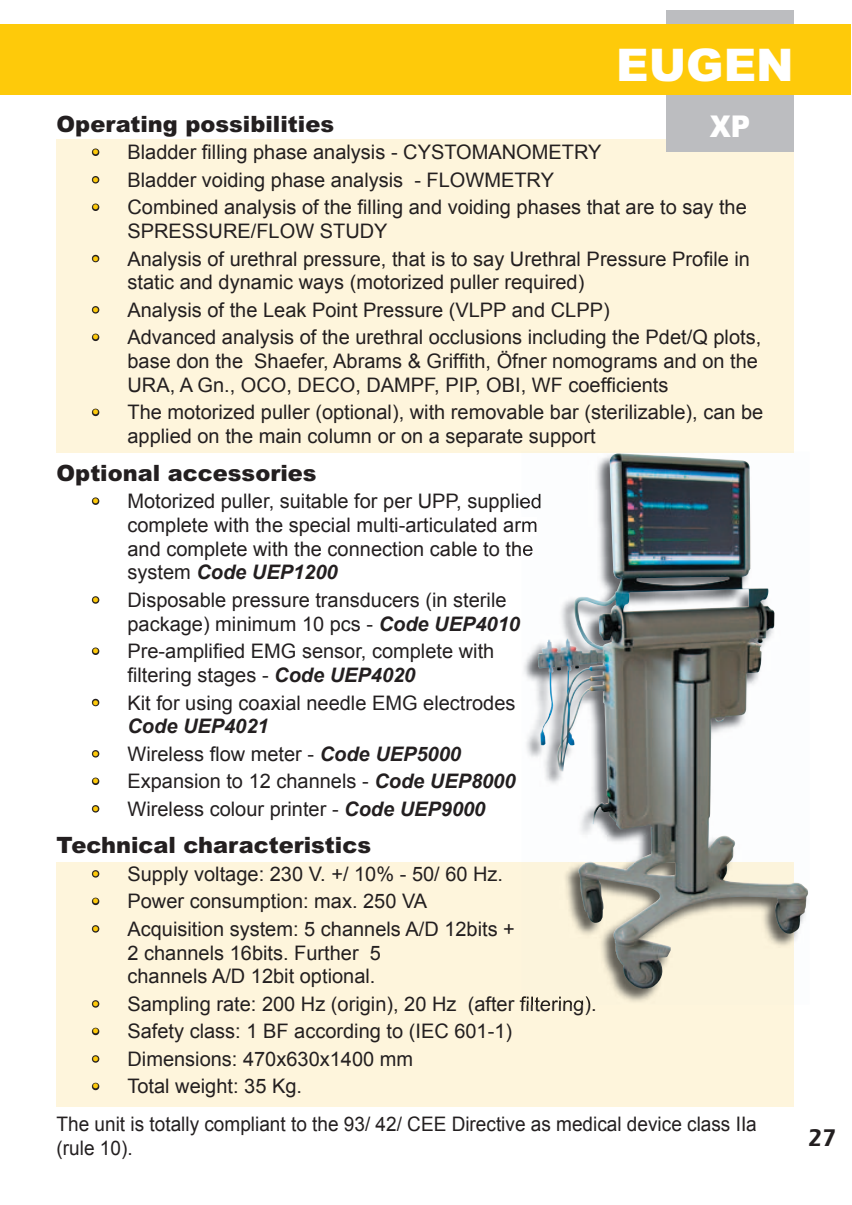
<style>
.page{position:relative;width:852px;height:1205px;background:#fff}
.page>*{position:absolute;margin:0;border:0;box-sizing:border-box;transform-origin:0 0}
.t1{font:900 45px "Arial";color:#fff}
.t2{font:900 30px "Arial";color:#fff;scale:.9 1}
.t3{font:600 25px "Itc Eras";color:#231f20;scale:.9 1}
.t4{font:900 22.5px "Arial";color:#231f20}
.t5{font:20px/23.8px "Arial";color:#231f20}
.t6{font:20px "Arial";color:#231f20;scale:.95 1}
.s1{color:#feca0a}
.s2{font-weight:700;font-style:italic}
</style>
<div class="page">
<div style="left:57px;top:139px;width:737px;height:314px;background:#fef5dc"></div>
<div style="left:666px;top:10px;width:128px;height:141px;background:#bcbdc0"></div>
<div style="left:57px;top:862px;width:737px;height:244px;background:#fef5dc"></div>
<svg style="left:91px;top:148px;width:9px;height:8px"></svg>
<svg style="left:91px;top:176px;width:9px;height:8px"></svg>
<svg style="left:91px;top:203px;width:9px;height:8px"></svg>
<svg style="left:91px;top:254px;width:9px;height:9px"></svg>
<svg style="left:91px;top:306px;width:9px;height:8px"></svg>
<svg style="left:91px;top:333px;width:9px;height:9px"></svg>
<svg style="left:91px;top:408px;width:9px;height:9px"></svg>
<svg style="left:91px;top:497px;width:9px;height:8px"></svg>
<svg style="left:91px;top:596px;width:9px;height:8px"></svg>
<svg style="left:91px;top:647px;width:9px;height:8px"></svg>
<svg style="left:91px;top:698px;width:9px;height:9px"></svg>
<svg style="left:91px;top:750px;width:9px;height:8px"></svg>
<svg style="left:91px;top:777px;width:9px;height:8px"></svg>
<svg style="left:91px;top:805px;width:9px;height:8px"></svg>
<svg style="left:91px;top:870px;width:9px;height:8px"></svg>
<svg style="left:91px;top:897px;width:9px;height:9px"></svg>
<svg style="left:91px;top:925px;width:9px;height:8px"></svg>
<svg style="left:91px;top:1000px;width:9px;height:8px"></svg>
<svg style="left:91px;top:1027px;width:9px;height:9px"></svg>
<svg style="left:91px;top:1055px;width:9px;height:8px"></svg>
<svg style="left:91px;top:1082px;width:9px;height:9px"></svg>
<img style="left:524px;top:453px;width:285px;height:471px">
<img style="left:794px;top:924px;width:7px;height:17px">
<img style="left:524px;top:862px;width:270px;height:140px">
<img style="left:521px;top:493px;width:17px;height:19px">
<img style="left:521px;top:517px;width:15px;height:19px">
<img style="left:523px;top:541px;width:9px;height:18px">
<img style="left:521px;top:996px;width:74px;height:8px">
<img style="left:538px;top:453px;width:83px;height:371px">
<div style="left:0;top:24px;width:850px;height:71px;background:#feca0a"></div>
<h1 class="t1" style="left:616px;top:32px;width:179px">EUGEN</h1>
<p class="t4" style="left:57px;top:107px;width:279px">Operating possibilities</p>
<h2 class="t2" style="left:710px;top:104px;width:47px">XP</h2>
<p class="t5" style="left:92px;top:140px;width:511px"><span class="s1">•</span> Bladder filling phase analysis - CYSTOMANOMETRY</p>
<p class="t5" style="left:92px;top:168px;width:463px"><span class="s1">•</span> Bladder voiding phase analysis - FLOWMETRY</p>
<p class="t5" style="left:127px;top:195px;width:621px;text-indent:-35px"><span class="s1">•</span> Combined analysis of the filling and voiding phases that are to say the<br>SPRESSURE/FLOW STUDY</p>
<p class="t5" style="left:127px;top:247px;width:624px;text-indent:-35px"><span class="s1">•</span> Analysis of urethral pressure, that is to say Urethral Pressure Profile in static and dynamic ways (motorized puller required)</p>
<p class="t5" style="left:92px;top:298px;width:519px"><span class="s1">•</span> Analysis of the Leak Point Pressure (VLPP and CLPP)</p>
<p class="t5" style="left:127px;top:325px;width:635px;text-indent:-35px"><span class="s1">•</span> Advanced analysis of the urethral occlusions including the Pdet/Q plots, base don the Shaefer, Abrams &amp; Griffith, Öfner nomograms and on the<br>URA, A Gn., OCO, DECO, DAMPF, PIP, OBI, WF coefficients</p>
<p class="t5" style="left:127px;top:400px;width:637px;text-indent:-35px"><span class="s1">•</span> The motorized puller (optional), with removable bar (sterilizable), can be applied on the main column or on a separate support</p>
<p class="t4" style="left:57px;top:456px;width:262px">Optional accessories</p>
<p class="t5" style="left:127px;top:489px;width:416px;text-indent:-35px"><span class="s1">•</span> Motorized puller, suitable for per UPP, supplied complete with the special multi-articulated arm and complete with the connection cable to the system <span class="s2">Code UEP1200</span></p>
<p class="t5" style="left:127px;top:588px;width:394px;text-indent:-35px"><span class="s1">•</span> Disposable pressure transducers (in sterile package) minimum 10 pcs - <span class="s2">Code UEP4010</span></p>
<p class="t5" style="left:127px;top:639px;width:368px;text-indent:-35px"><span class="s1">•</span> Pre-amplified EMG sensor, complete with filtering stages - <span class="s2">Code UEP4020</span></p>
<p class="t5" style="left:127px;top:690px;width:389px;text-indent:-35px"><span class="s1">•</span> Kit for using coaxial needle EMG electrodes<br><span class="s2">Code UEP4021</span></p>
<p class="t5" style="left:92px;top:742px;width:370px"><span class="s1">•</span> Wireless flow meter - <span class="s2">Code UEP5000</span></p>
<p class="t5" style="left:92px;top:769px;width:425px"><span class="s1">•</span> Expansion to 12 channels - <span class="s2">Code UEP8000</span></p>
<p class="t5" style="left:92px;top:797px;width:395px"><span class="s1">•</span> Wireless colour printer - <span class="s2">Code UEP9000</span></p>
<p class="t4" style="left:57px;top:829px;width:316px">Technical characteristics</p>
<p class="t5" style="left:92px;top:862px;width:413px"><span class="s1">•</span> Supply voltage: 230 V. +/ 10% - 50/ 60 Hz.</p>
<p class="t5" style="left:92px;top:889px;width:337px"><span class="s1">•</span> Power consumption: max. 250 VA</p>
<p class="t5" style="left:127px;top:917px;width:389px;text-indent:-35px"><span class="s1">•</span> Acquisition system: 5 channels A/D 12bits +<br>2 channels 16bits. Further 5<br>channels A/D 12bit optional.</p>
<p class="t5" style="left:92px;top:992px;width:506px"><span class="s1">•</span> Sampling rate: 200 Hz (origin), 20 Hz (after filtering).</p>
<p class="t5" style="left:92px;top:1019px;width:422px"><span class="s1">•</span> Safety class: 1 BF according to (IEC 601-1)</p>
<p class="t5" style="left:92px;top:1047px;width:323px"><span class="s1">•</span> Dimensions: 470x630x1400 mm</p>
<p class="t5" style="left:57px;top:1067px;width:702px;line-height:37.5px;text-indent:35px"><span class="s1">•</span> Total weight: 35 Kg.<br>The unit is totally compliant to the 93/ 42/ CEE Directive as medical device class IIa</p>
<p class="t6" style="left:57px;top:1136px;width:82px">(rule 10).</p>
<p class="t3" style="left:808px;top:1123px;width:33px">27</p>
</div>
